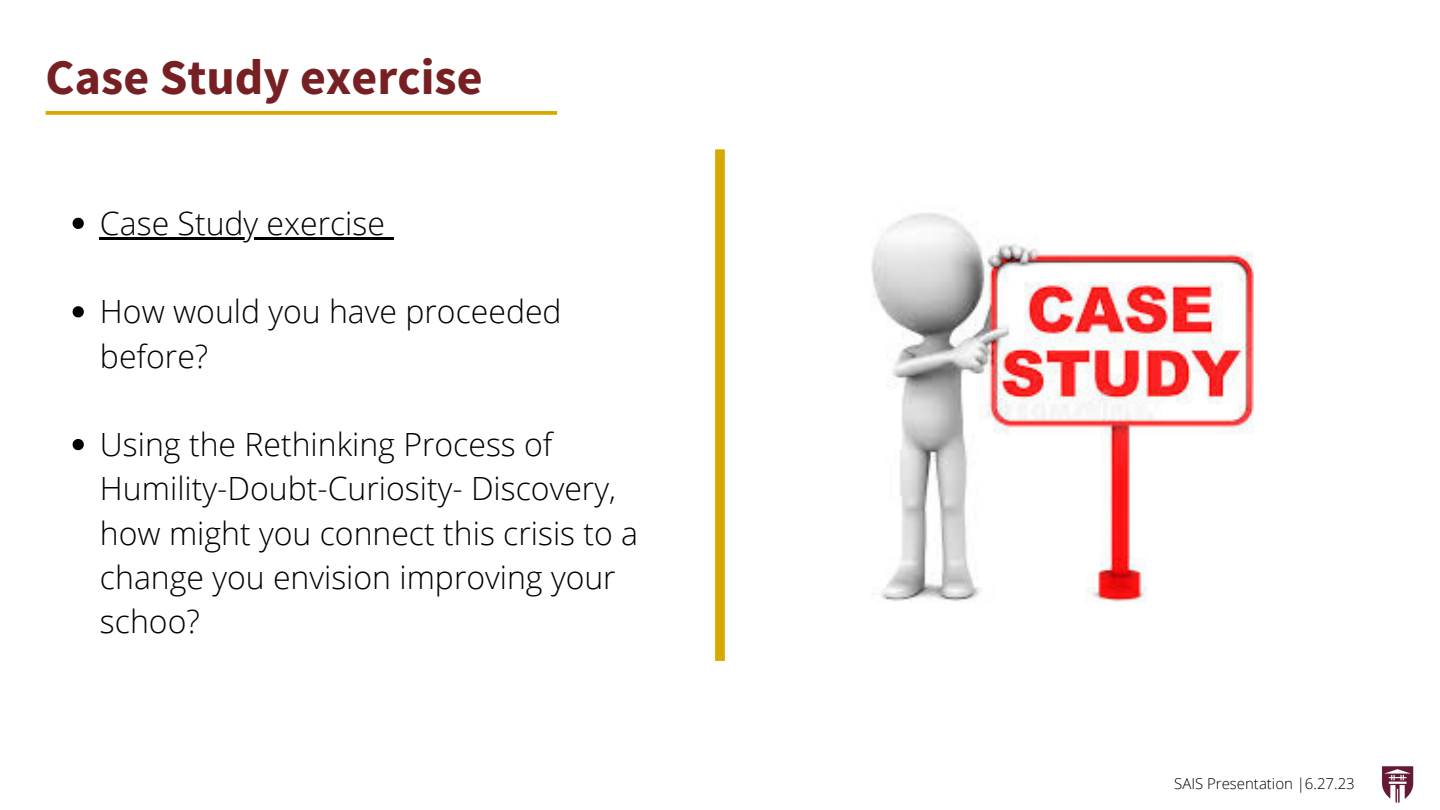
<style>
.page{position:relative;width:1440px;height:810px;background:#fff}
.page>*{position:absolute;margin:0;border:0;box-sizing:border-box;transform-origin:0 0}
.t1{font:700 50px "Source Sans Pro";color:#772023}
.t2{font:300 32px/44.2px "Open Sans";color:#000}
.t3{font:300 15px "Open Sans";color:#000}
</style>
<div class="page">
<img style="left:1381px;top:766px;width:33px;height:37px">
<svg style="left:46px;top:111px;width:511px;height:4px;fill:#d7aa04"></svg>
<div style="left:715px;top:149px;width:10px;height:512px;background:#d7a900"></div>
<img style="left:871px;top:213px;width:383px;height:390px">
<svg style="left:73px;top:218px;width:11px;height:11px"></svg>
<hr style="left:100px;top:237px;width:285px;height:3px;background:#000">
<svg style="left:385px;top:237px;width:8px;height:3px"></svg>
<svg style="left:73px;top:306px;width:11px;height:11px"></svg>
<svg style="left:73px;top:439px;width:11px;height:11px"></svg>
<p class="t1" style="left:46px;top:45px;width:439px">Case Study exercise</p>
<p class="t2" style="left:100px;top:200px;width:287px">Case Study exercise</p>
<p class="t2" style="left:100px;top:289px;width:463px">How would you have proceeded before?</p>
<p class="t2" style="left:100px;top:422px;width:540px">Using the Rethinking Process of<br>Humility-Doubt-Curiosity- Discovery, how might you connect this crisis to a change you envision improving your schoo?</p>
<p class="t3" style="left:1174px;top:773px;width:182px">SAIS Presentation |6.27.23</p>
</div>
